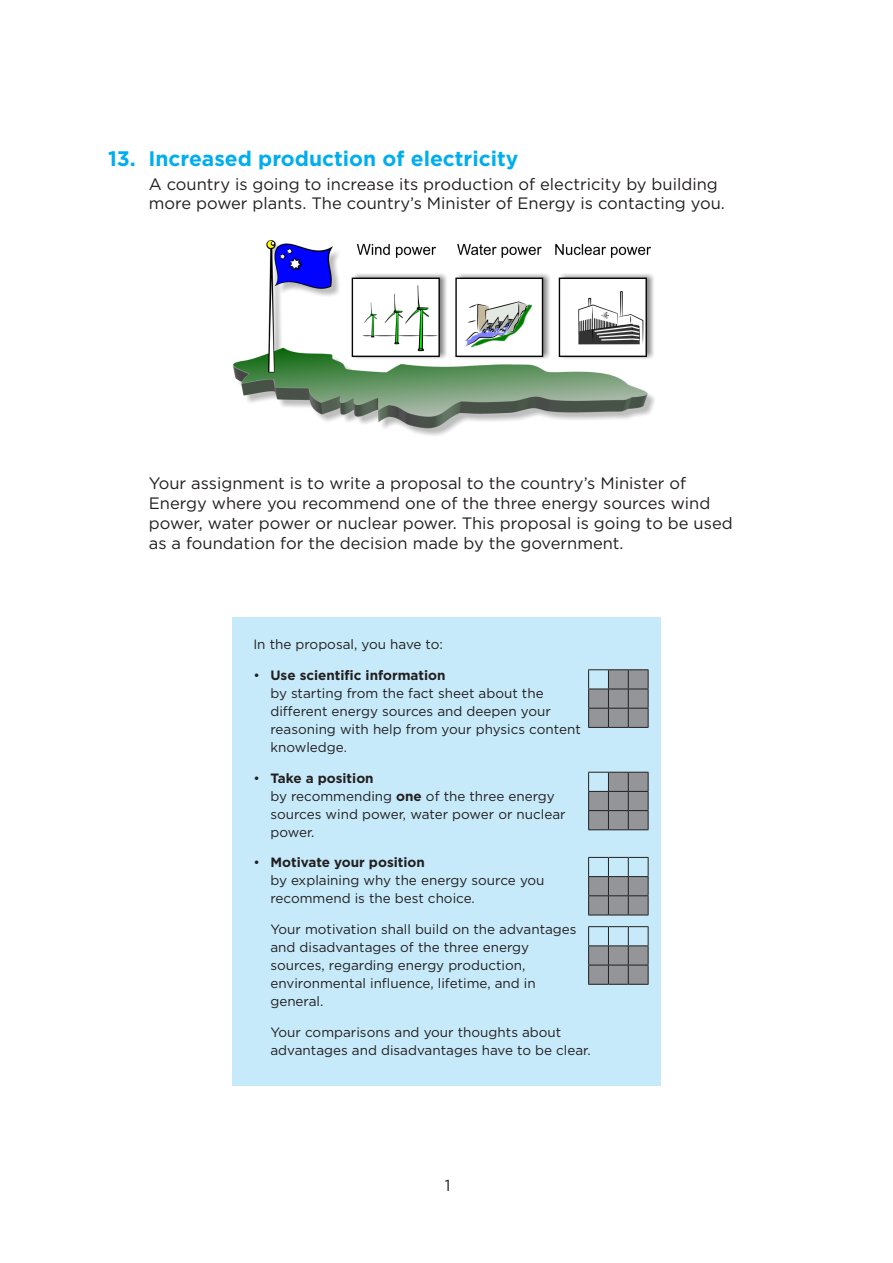
<style>
.page{position:relative;width:893px;height:1263px;background:#fff}
.page>*{position:absolute;margin:0;border:0;box-sizing:border-box;transform-origin:0 0}
.t1{font:700 21px "Gotham";color:#00aeef}
.brödtext{font:16.5px/19.8px "Gotham";color:#231f20}
.tabelltext{font:15.9px "Gotham";color:#231f20}
.punktext{font:13.5px/18px "Gotham";color:#231f20}
.s1{font-weight:700}
</style>
<div class="page">
<div style="left:232px;top:617px;width:429px;height:468px;background:#c6eafa"></div>
<img style="left:232px;top:240px;width:423px;height:196px">
<svg style="left:588px;top:772px;width:61px;height:58px;background:#8a8f93"></svg>
<svg style="left:588px;top:669px;width:61px;height:59px;background:#8a8e93"></svg>
<svg style="left:588px;top:857px;width:61px;height:59px"></svg>
<svg style="left:588px;top:926px;width:61px;height:59px"></svg>
<p class="t1" style="left:108px;top:144px;width:412px">13. Increased production of electricity</p>
<p class="brödtext" style="left:149px;top:174px;width:578px">A country is going to increase its production of electricity by building more power plants. The country’s Minister of Energy is contacting you.</p>
<p class="brödtext" style="left:149px;top:473px;width:585px">Your assignment is to write a proposal to the country’s Minister of Energy where you recommend one of the three energy sources wind power, water power or nuclear power. This proposal is going to be used as a foundation for the decision made by the government.</p>
<p class="punktext" style="left:253px;top:635px;width:191px">In the proposal, you have to:</p>
<p class="punktext" style="left:270px;top:666px;width:312px;text-indent:-17px">• <span class="s1">Use scientific information<br></span>by starting from the fact sheet about the different energy sources and deepen your reasoning with help from your physics content knowledge.</p>
<p class="punktext" style="left:270px;top:768px;width:297px;text-indent:-17px">• <span class="s1">Take a position<br></span>by recommending <span class="s1">one</span> of the three energy sources wind power, water power or nuclear power.</p>
<p class="punktext" style="left:270px;top:853px;width:276px;text-indent:-17px">• <span class="s1">Motivate your position<br></span>by explaining why the energy source you recommend is the best choice.</p>
<p class="punktext" style="left:270px;top:920px;width:308px">Your motivation shall build on the advantages and disadvantages of the three energy sources, regarding energy production, environmental influence, lifetime, and in general.</p>
<p class="punktext" style="left:270px;top:1023px;width:322px">Your comparisons and your thoughts about advantages and disadvantages have to be clear.</p>
<p class="tabelltext" style="left:445px;top:1175px;width:7px">1</p>
</div>
